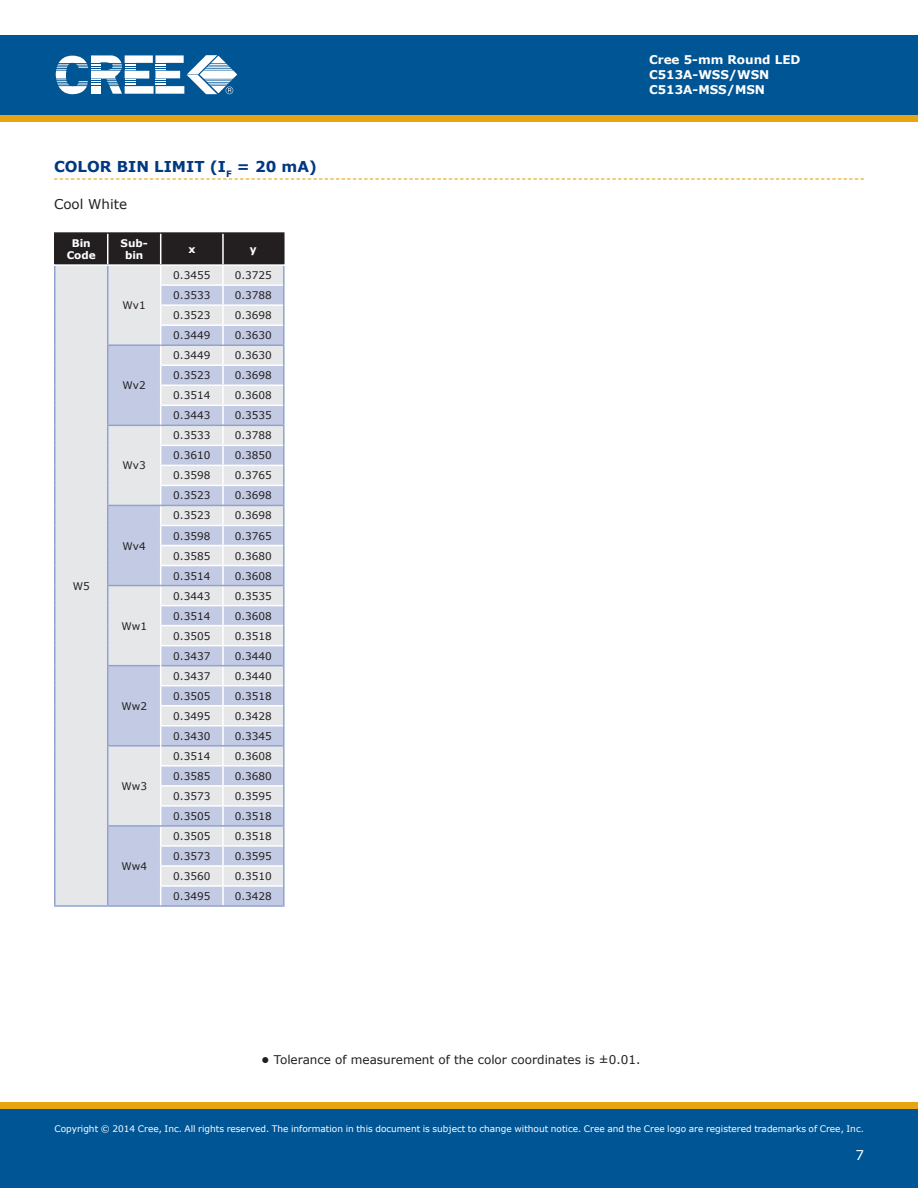
<style>
.page{position:relative;width:918px;height:1188px;background:#fff}
.page>*{position:absolute;margin:0;border:0;box-sizing:border-box;transform-origin:0 0}
.Section_heading_with{font:700 15px "Verdana";color:#003882}
.t1{font:13.5px "Verdana";color:#231f20}
.t2{font:13.5px "Verdana";color:#fff}
.t3{font:12px "Verdana";color:#231f20}
.t4{font:700 12px/15px "Verdana";color:#fff}
.t5{font:10.5px "Verdana";color:#231f20}
.t6{font:700 10.5px/12px "Verdana";color:#fff;text-align:center}
.t7{font:9px "Verdana";color:#fff}
.s1{color:#003883}
.s2{font-weight:700}
</style>
<div class="page">
<div style="left:0;top:115px;width:918px;height:7px;background:#e7a512"></div>
<div style="left:0;top:35px;width:918px;height:80px;background:#005595"></div>
<svg style="left:56px;top:55px;width:181px;height:39px"></svg>
<div style="left:0;top:1108px;width:918px;height:80px;background:#005595"></div>
<div style="left:0;top:1102px;width:918px;height:6px;background:#e7a512"></div>
<svg style="left:54px;top:178px;width:810px;height:2px"></svg>
<hr style="left:161px;top:905px;width:62px;height:2px;background:#90a3ce">
<hr style="left:223px;top:905px;width:62px;height:2px;background:#90a3ce">
<hr style="left:161px;top:232px;width:62px;height:2px;background:#231f20">
<hr style="left:223px;top:232px;width:62px;height:2px;background:#231f20">
<hr style="left:54px;top:232px;width:54px;height:2px;background:#231f20">
<hr style="left:108px;top:232px;width:53px;height:2px;background:#231f20">
<hr style="left:54px;top:905px;width:54px;height:2px;background:#90a3ce">
<hr style="left:108px;top:905px;width:53px;height:2px;background:#90a3ce">
<svg style="left:54px;top:233px;width:231px;height:672px;background:#cfd3de"></svg>
<hr style="left:161px;top:364px;width:62px;height:2px;background:#fff">
<hr style="left:161px;top:385px;width:62px;height:1px;background:#fff">
<hr style="left:161px;top:405px;width:62px;height:1px;background:#fff">
<p class="Section_heading_with" style="left:54px;top:157px;width:265px">COLOR BIN LIMIT (I<sub>F</sub> = 20 <span class="s1">mA</span>)</p>
<p class="t1" style="left:54px;top:195px;width:75px">Cool White</p>
<p class="t6" style="left:67px;top:237px;width:31px">Bin<br>Code</p>
<p class="t6" style="left:121px;top:237px;width:29px">Sub&shy;bin</p>
<p class="t6" style="left:188px;top:243px;width:9px">x</p>
<p class="t6" style="left:250px;top:243px;width:8px">y</p>
<p class="t5" style="left:73px;top:579px;width:19px">W5</p>
<p class="t5" style="left:123px;top:299px;width:25px">Wv1</p>
<p class="t5" style="left:123px;top:379px;width:25px">Wv2</p>
<p class="t5" style="left:123px;top:459px;width:25px">Wv3</p>
<p class="t5" style="left:123px;top:539px;width:25px">Wv4</p>
<p class="t5" style="left:121px;top:619px;width:27px">Ww1</p>
<p class="t5" style="left:121px;top:699px;width:27px">Ww2</p>
<p class="t5" style="left:121px;top:779px;width:27px">Ww3</p>
<p class="t5" style="left:121px;top:859px;width:27px">Ww4</p>
<p class="t5" style="left:173px;top:269px;width:39px">0.3455</p>
<p class="t5" style="left:235px;top:269px;width:39px">0.3725</p>
<p class="t5" style="left:173px;top:289px;width:39px">0.3533</p>
<p class="t5" style="left:235px;top:289px;width:39px">0.3788</p>
<p class="t5" style="left:173px;top:309px;width:39px">0.3523</p>
<p class="t5" style="left:235px;top:309px;width:39px">0.3698</p>
<p class="t5" style="left:173px;top:329px;width:39px">0.3449</p>
<p class="t5" style="left:235px;top:329px;width:39px">0.3630</p>
<p class="t5" style="left:173px;top:349px;width:39px">0.3449</p>
<p class="t5" style="left:235px;top:349px;width:39px">0.3630</p>
<p class="t5" style="left:173px;top:369px;width:39px">0.3523</p>
<p class="t5" style="left:235px;top:369px;width:39px">0.3698</p>
<p class="t5" style="left:173px;top:389px;width:39px">0.3514</p>
<p class="t5" style="left:235px;top:389px;width:39px">0.3608</p>
<p class="t5" style="left:173px;top:409px;width:39px">0.3443</p>
<p class="t5" style="left:235px;top:409px;width:39px">0.3535</p>
<p class="t5" style="left:173px;top:429px;width:39px">0.3533</p>
<p class="t5" style="left:235px;top:429px;width:39px">0.3788</p>
<p class="t5" style="left:173px;top:449px;width:39px">0.3610</p>
<p class="t5" style="left:235px;top:449px;width:39px">0.3850</p>
<p class="t5" style="left:173px;top:469px;width:39px">0.3598</p>
<p class="t5" style="left:235px;top:469px;width:39px">0.3765</p>
<p class="t5" style="left:173px;top:489px;width:39px">0.3523</p>
<p class="t5" style="left:235px;top:489px;width:39px">0.3698</p>
<p class="t5" style="left:173px;top:509px;width:39px">0.3523</p>
<p class="t5" style="left:235px;top:509px;width:39px">0.3698</p>
<p class="t5" style="left:173px;top:529px;width:39px">0.3598</p>
<p class="t5" style="left:235px;top:529px;width:39px">0.3765</p>
<p class="t5" style="left:173px;top:549px;width:39px">0.3585</p>
<p class="t5" style="left:235px;top:549px;width:39px">0.3680</p>
<p class="t5" style="left:173px;top:569px;width:39px">0.3514</p>
<p class="t5" style="left:235px;top:569px;width:39px">0.3608</p>
<p class="t5" style="left:173px;top:589px;width:39px">0.3443</p>
<p class="t5" style="left:235px;top:589px;width:39px">0.3535</p>
<p class="t5" style="left:173px;top:609px;width:39px">0.3514</p>
<p class="t5" style="left:235px;top:609px;width:39px">0.3608</p>
<p class="t5" style="left:173px;top:629px;width:39px">0.3505</p>
<p class="t5" style="left:235px;top:629px;width:39px">0.3518</p>
<p class="t5" style="left:173px;top:649px;width:39px">0.3437</p>
<p class="t5" style="left:235px;top:649px;width:39px">0.3440</p>
<p class="t5" style="left:173px;top:669px;width:39px">0.3437</p>
<p class="t5" style="left:235px;top:669px;width:39px">0.3440</p>
<p class="t5" style="left:173px;top:689px;width:39px">0.3505</p>
<p class="t5" style="left:235px;top:689px;width:39px">0.3518</p>
<p class="t5" style="left:173px;top:709px;width:39px">0.3495</p>
<p class="t5" style="left:235px;top:709px;width:39px">0.3428</p>
<p class="t5" style="left:173px;top:729px;width:39px">0.3430</p>
<p class="t5" style="left:235px;top:729px;width:39px">0.3345</p>
<p class="t5" style="left:173px;top:749px;width:39px">0.3514</p>
<p class="t5" style="left:235px;top:749px;width:39px">0.3608</p>
<p class="t5" style="left:173px;top:769px;width:39px">0.3585</p>
<p class="t5" style="left:235px;top:769px;width:39px">0.3680</p>
<p class="t5" style="left:173px;top:789px;width:39px">0.3573</p>
<p class="t5" style="left:235px;top:789px;width:39px">0.3595</p>
<p class="t5" style="left:173px;top:809px;width:39px">0.3505</p>
<p class="t5" style="left:235px;top:809px;width:39px">0.3518</p>
<p class="t5" style="left:173px;top:829px;width:39px">0.3505</p>
<p class="t5" style="left:235px;top:829px;width:39px">0.3518</p>
<p class="t5" style="left:173px;top:849px;width:39px">0.3573</p>
<p class="t5" style="left:235px;top:849px;width:39px">0.3595</p>
<p class="t5" style="left:173px;top:869px;width:39px">0.3560</p>
<p class="t5" style="left:235px;top:869px;width:39px">0.3510</p>
<p class="t5" style="left:173px;top:890px;width:39px">0.3495</p>
<p class="t5" style="left:235px;top:890px;width:39px">0.3428</p>
<p class="t4" style="left:649px;top:52px;width:153px">Cree 5-mm Round LED<br>C513A-WSS/WSN<br>C513A-MSS/MSN</p>
<p class="t3" style="left:261px;top:1052px;width:381px"><span class="s2">•</span> Tolerance of measurement of the color coordinates is ±0.01.</p>
<p class="t7" style="left:54px;top:1123px;width:811px">Copyright © 2014 Cree, Inc. All rights reserved. The information in this document is subject to change without notice. Cree and the Cree logo are registered trademarks of Cree, Inc.</p>
<p class="t7" style="left:54px;top:1125px;width:58px">of Cree, Inc.</p>
<p class="t2" style="left:855px;top:1146px;width:10px">7</p>
</div>
